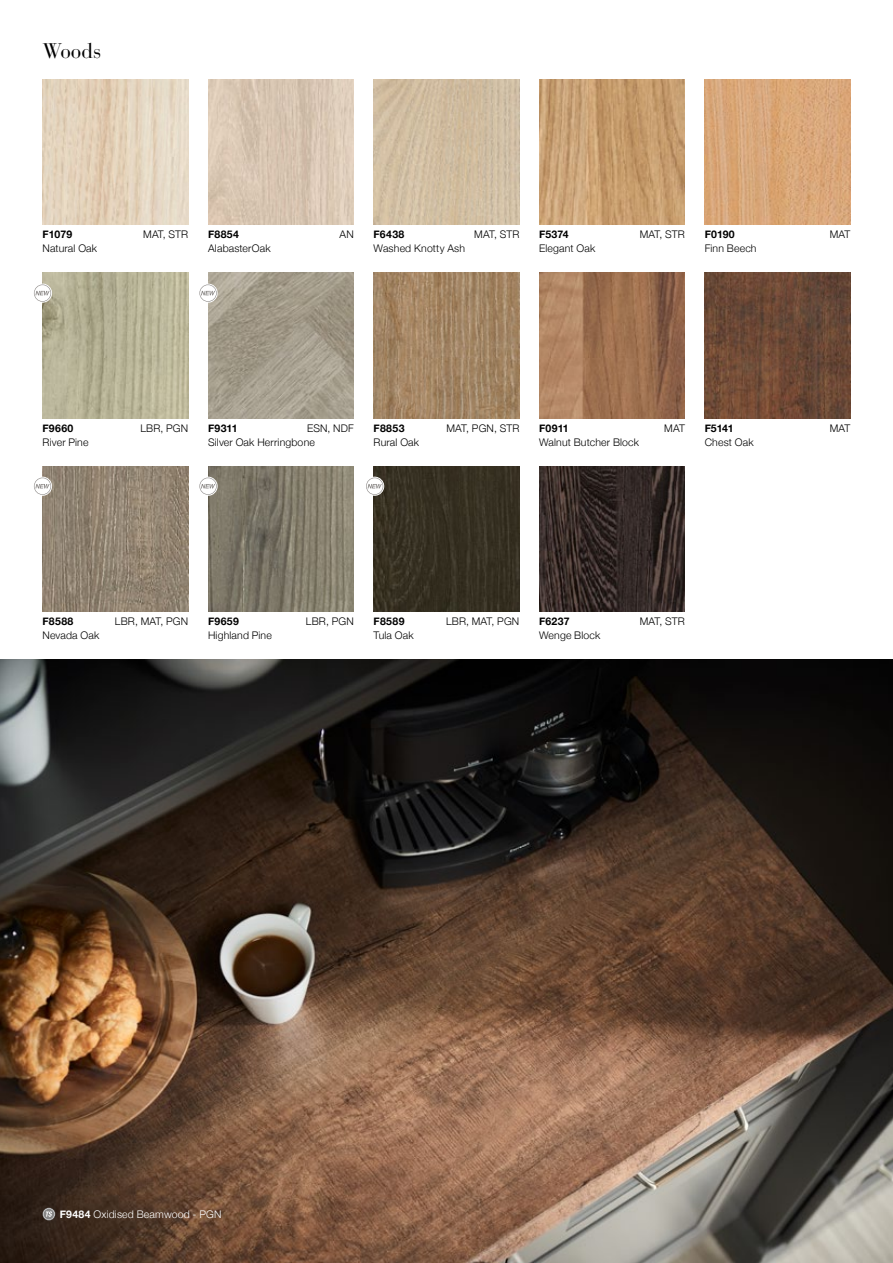
<style>
.page{position:relative;width:893px;height:1263px;background:#fff}
.page>*{position:absolute;margin:0;border:0;box-sizing:border-box;transform-origin:0 0}
.t1{font:21px "Bauer Bodoni Std";letter-spacing:-.005em;color:#000}
.t2{font:300 10.5px/13.6px "Helvetica Neue";letter-spacing:.015em;color:#000}
.t3{font:700 10.5px "Helvetica Neue";letter-spacing:.02em;color:#000}
.t4{font:300 10.5px "Helvetica Neue";letter-spacing:.015em;color:#fff}
.s1{font-weight:700}
</style>
<div class="page">
<img style="left:374px;top:273px;width:145px;height:146px">
<img style="left:539px;top:273px;width:146px;height:146px">
<img style="left:705px;top:273px;width:145px;height:146px">
<img style="left:0;top:659px;width:893px;height:604px">
<svg style="left:43px;top:1208px;width:12px;height:12px"></svg>
<img style="left:705px;top:79px;width:145px;height:146px">
<img style="left:539px;top:466px;width:146px;height:146px">
<img style="left:43px;top:79px;width:145px;height:146px">
<img style="left:208px;top:79px;width:146px;height:146px">
<img style="left:374px;top:79px;width:145px;height:146px">
<img style="left:539px;top:79px;width:146px;height:146px">
<img style="left:43px;top:273px;width:145px;height:146px">
<img style="left:43px;top:466px;width:145px;height:146px">
<img style="left:208px;top:466px;width:146px;height:146px">
<img style="left:374px;top:466px;width:145px;height:146px">
<img style="left:208px;top:273px;width:146px;height:146px">
<svg style="left:34px;top:284px;width:17px;height:18px"></svg>
<svg style="left:33px;top:477px;width:19px;height:19px"></svg>
<svg style="left:34px;top:478px;width:17px;height:17px"></svg>
<svg style="left:198px;top:477px;width:20px;height:19px"></svg>
<svg style="left:199px;top:478px;width:18px;height:17px"></svg>
<svg style="left:365px;top:477px;width:19px;height:19px"></svg>
<svg style="left:366px;top:478px;width:17px;height:17px"></svg>
<svg style="left:199px;top:284px;width:18px;height:18px"></svg>
<h1 class="t1" style="left:43px;top:38px;width:60px">Woods</h1>
<p class="t3" style="left:43px;top:226px;width:31px">F1079</p>
<p class="t2" style="left:143px;top:227px;width:47px">MAT, STR</p>
<p class="t2" style="left:43px;top:241px;width:56px">Natural Oak</p>
<p class="t3" style="left:208px;top:226px;width:32px">F8854</p>
<p class="t2" style="left:340px;top:227px;width:16px">AN</p>
<p class="t2" style="left:208px;top:241px;width:64px">AlabasterOak</p>
<p class="t3" style="left:374px;top:226px;width:32px">F6438</p>
<p class="t2" style="left:474px;top:227px;width:47px">MAT, STR</p>
<p class="t2" style="left:374px;top:241px;width:93px">Washed Knotty Ash</p>
<p class="t3" style="left:539px;top:226px;width:31px">F5374</p>
<p class="t2" style="left:640px;top:227px;width:47px">MAT, STR</p>
<p class="t2" style="left:539px;top:241px;width:58px">Elegant Oak</p>
<p class="t3" style="left:705px;top:226px;width:32px">F0190</p>
<p class="t2" style="left:830px;top:227px;width:22px">MAT</p>
<p class="t2" style="left:705px;top:241px;width:53px">Finn Beech</p>
<p class="t3" style="left:43px;top:420px;width:32px">F9660</p>
<p class="t2" style="left:140px;top:421px;width:49px">LBR, PGN</p>
<p class="t2" style="left:43px;top:434px;width:47px">River Pine</p>
<p class="t2" style="left:208px;top:421px;width:147px;text-indent:99px">ESN, NDF<br>Silver Oak Herringbone</p>
<p class="t3" style="left:208px;top:420px;width:31px">F9311</p>
<p class="t3" style="left:374px;top:420px;width:32px">F8853</p>
<p class="t2" style="left:446px;top:421px;width:74px">MAT, PGN, STR</p>
<p class="t2" style="left:374px;top:434px;width:47px">Rural Oak</p>
<p class="t3" style="left:539px;top:420px;width:31px">F0911</p>
<p class="t2" style="left:664px;top:421px;width:22px">MAT</p>
<p class="t2" style="left:539px;top:434px;width:101px">Walnut Butcher Block</p>
<p class="t3" style="left:705px;top:420px;width:30px">F5141</p>
<p class="t2" style="left:830px;top:421px;width:22px">MAT</p>
<p class="t2" style="left:705px;top:434px;width:50px">Chest Oak</p>
<p class="t3" style="left:43px;top:613px;width:32px">F8588</p>
<p class="t2" style="left:115px;top:614px;width:75px">LBR, MAT, PGN</p>
<p class="t2" style="left:43px;top:627px;width:58px">Nevada Oak</p>
<p class="t3" style="left:208px;top:613px;width:32px">F9659</p>
<p class="t2" style="left:306px;top:614px;width:49px">LBR, PGN</p>
<p class="t2" style="left:208px;top:627px;width:65px">Highland Pine</p>
<p class="t3" style="left:374px;top:613px;width:32px">F8589</p>
<p class="t2" style="left:446px;top:614px;width:75px">LBR, MAT, PGN</p>
<p class="t2" style="left:374px;top:627px;width:42px">Tula Oak</p>
<p class="t3" style="left:539px;top:613px;width:32px">F6237</p>
<p class="t2" style="left:640px;top:614px;width:47px">MAT, STR</p>
<p class="t2" style="left:539px;top:627px;width:63px">Wenge Block</p>
<p class="t4" style="left:60px;top:1206px;width:163px"><span class="s1">F9484</span> Oxidised Beamwood - PGN</p>
</div>
